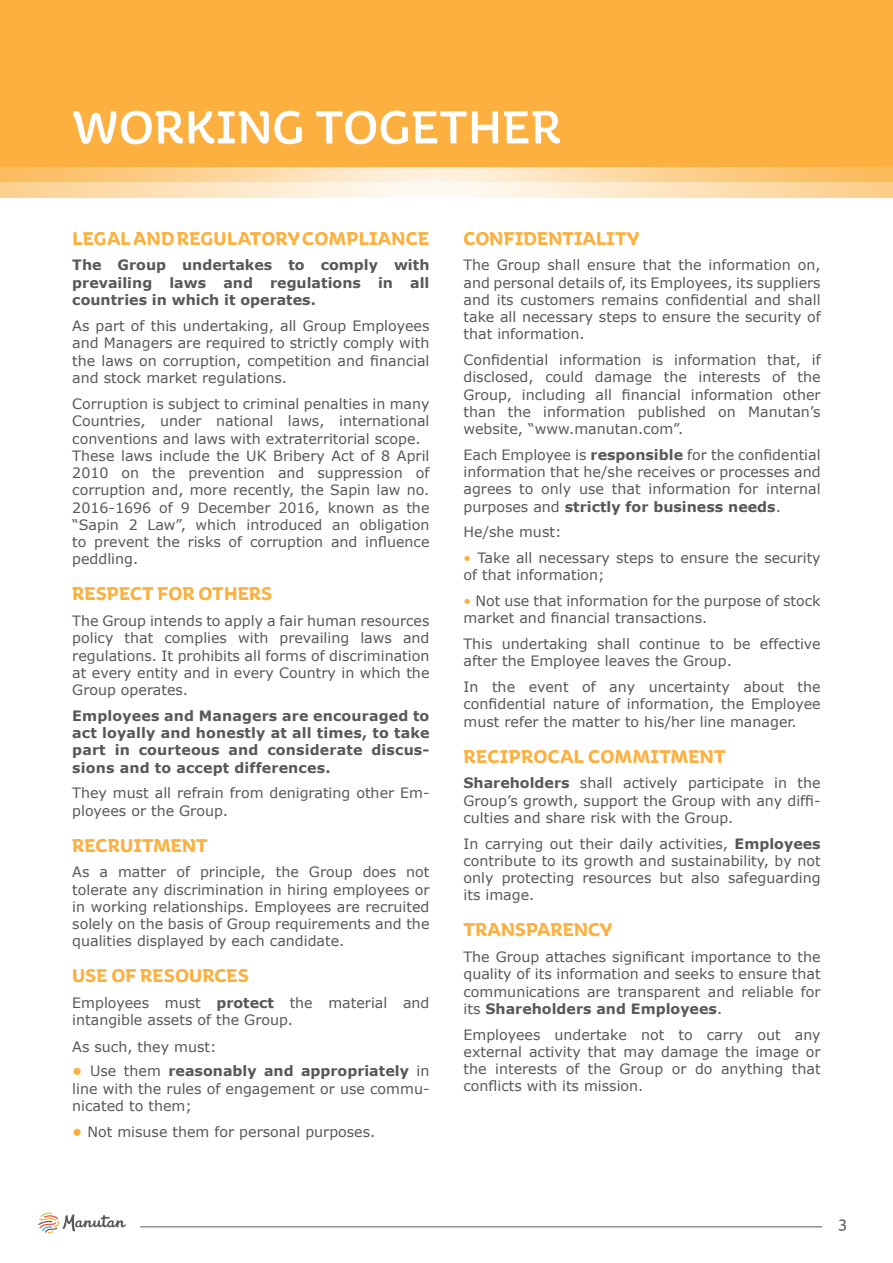
<style>
.page{position:relative;width:893px;height:1263px;background:#fff}
.page>*{position:absolute;margin:0;border:0;box-sizing:border-box;transform-origin:0 0}
.t1{font:500 50.1px "Aniuk";letter-spacing:.01em;color:#fff}
.t2{font:700 19.5px "Aniuk";letter-spacing:.005em;color:#fbb03f}
.t3{font:18px "Aniuk";color:#57585a}
.t4{font:14.25px/17.2px "Verdana";color:#57585a;text-align:justify}
.t5{font:700 14.25px/17.2px "Verdana";letter-spacing:.005em;color:#57585a;text-align:justify}
.s1{font-weight:700}
.s2{font-weight:700;color:#fbb03f}
.s3{color:#fbb03f}
</style>
<div class="page">
<svg style="left:38px;top:1212px;width:88px;height:21px"></svg>
<hr style="left:140px;top:1226px;width:682px;height:1px;background:#57585a">
<svg style="left:0;top:166px;width:893px;height:31px;background:#fcdbaa"></svg>
<div style="left:0;top:0;width:893px;height:166px;background:#fbb03f"></div>
<h1 class="t1" style="left:73px;top:97px;width:490px">WORKING TOGETHER</h1>
<h2 class="t2" style="left:72px;top:226px;width:358px">LEGAL AND REGULATORY COMPLIANCE</h2>
<p class="t5" style="left:72px;top:257px;width:359px">The Group undertakes to comply with prevailing laws and regulations in all countries in which it operates.</p>
<p class="t4" style="left:72px;top:317px;width:359px">As part of this undertaking, all Group Employees and Managers are required to strictly comply with the laws on corruption, competition and financial and stock market regulations.</p>
<p class="t4" style="left:72px;top:395px;width:359px;text-align:left">Corruption is subject to criminal penalties in many Countries, under national laws, international conventions and laws with extraterritorial scope.<br>These laws include the UK Bribery Act of 8 April 2010 on the prevention and suppression of corruption and, more recently, the Sapin law no.<br>2016-1696 of 9 December 2016, known as the “Sapin 2 Law”, which introduced an obligation to prevent the risks of corruption and influence peddling.</p>
<h2 class="t2" style="left:72px;top:582px;width:201px">RESPECT FOR OTHERS</h2>
<p class="t4" style="left:72px;top:612px;width:359px">The Group intends to apply a fair human resources policy that complies with prevailing laws and regulations. It prohibits all forms of discrimination at every entity and in every Country in which the Group operates.</p>
<p class="t5" style="left:72px;top:707px;width:359px">Employees and Managers are encouraged to act loyally and honestly at all times, to take part in courteous and considerate discus&shy;sions and to accept differences.</p>
<p class="t4" style="left:72px;top:784px;width:359px">They must all refrain from denigrating other Em&shy;ployees or the Group.</p>
<h2 class="t2" style="left:72px;top:833px;width:137px">RECRUITMENT</h2>
<p class="t4" style="left:72px;top:863px;width:359px">As a matter of principle, the Group does not tolerate any discrimination in hiring employees or in working relationships. Employees are recruited solely on the basis of Group requirements and the qualities displayed by each candidate.</p>
<h2 class="t2" style="left:72px;top:964px;width:178px">USE OF RESOURCES</h2>
<p class="t4" style="left:72px;top:994px;width:359px">Employees must <span class="s1">protect</span> the material and intangible assets of the Group.</p>
<p class="t4" style="left:72px;top:1038px;width:146px">As such, they must:</p>
<p class="t4" style="left:72px;top:1062px;width:359px"><span class="s2">•</span> Use them <span class="s1">reasonably and appropriately</span> in line with the rules of engagement or use commu&shy;nicated to them;</p>
<p class="t4" style="left:72px;top:1123px;width:305px"><span class="s2">•</span> Not misuse them for personal purposes.</p>
<h2 class="t2" style="left:463px;top:226px;width:177px">CONFIDENTIALITY</h2>
<p class="t4" style="left:463px;top:256px;width:359px">The Group shall ensure that the information on, and personal details of, its Employees, its suppliers and its customers remains confidential and shall take all necessary steps to ensure the security of that information.</p>
<p class="t4" style="left:463px;top:351px;width:359px">Confidential information is information that, if disclosed, could damage the interests of the Group, including all financial information other than the information published on Manutan’s website, “www.manutan.com”.</p>
<p class="t4" style="left:463px;top:446px;width:359px">Each Employee is <span class="s1">responsible</span> for the confidential information that he/she receives or processes and agrees to only use that information for internal purposes and <span class="s1">strictly for business needs</span>.</p>
<p class="t4" style="left:463px;top:523px;width:100px">He/she must:</p>
<p class="t4" style="left:463px;top:549px;width:359px"><span class="s3">•</span> Take all necessary steps to ensure the security of that information;</p>
<p class="t4" style="left:463px;top:592px;width:359px"><span class="s3">•</span> Not use that information for the purpose of stock market and financial transactions.</p>
<p class="t4" style="left:463px;top:635px;width:359px">This undertaking shall continue to be effective after the Employee leaves the Group.</p>
<p class="t4" style="left:463px;top:678px;width:359px">In the event of any uncertainty about the confidential nature of information, the Employee must refer the matter to his/her line manager.</p>
<h2 class="t2" style="left:464px;top:744px;width:263px">RECIPROCAL COMMITMENT</h2>
<p class="t4" style="left:463px;top:774px;width:359px"><span class="s1">Shareholders</span> shall actively participate in the Group’s growth, support the Group with any diffi&shy;culties and share risk with the Group.</p>
<p class="t4" style="left:463px;top:835px;width:359px">In carrying out their daily activities, <span class="s1">Employees </span>contribute to its growth and sustainability, by not only protecting resources but also safeguarding its image.</p>
<h2 class="t2" style="left:463px;top:918px;width:150px">TRANSPARENCY</h2>
<p class="t4" style="left:463px;top:948px;width:359px">The Group attaches significant importance to the quality of its information and seeks to ensure that communications are transparent and reliable for its <span class="s1">Shareholders and Employees</span>.</p>
<p class="t4" style="left:463px;top:1026px;width:359px">Employees undertake not to carry out any external activity that may damage the image or the interests of the Group or do anything that conflicts with its mission.</p>
<p class="t3" style="left:839px;top:1211px;width:9px">3</p>
</div>
